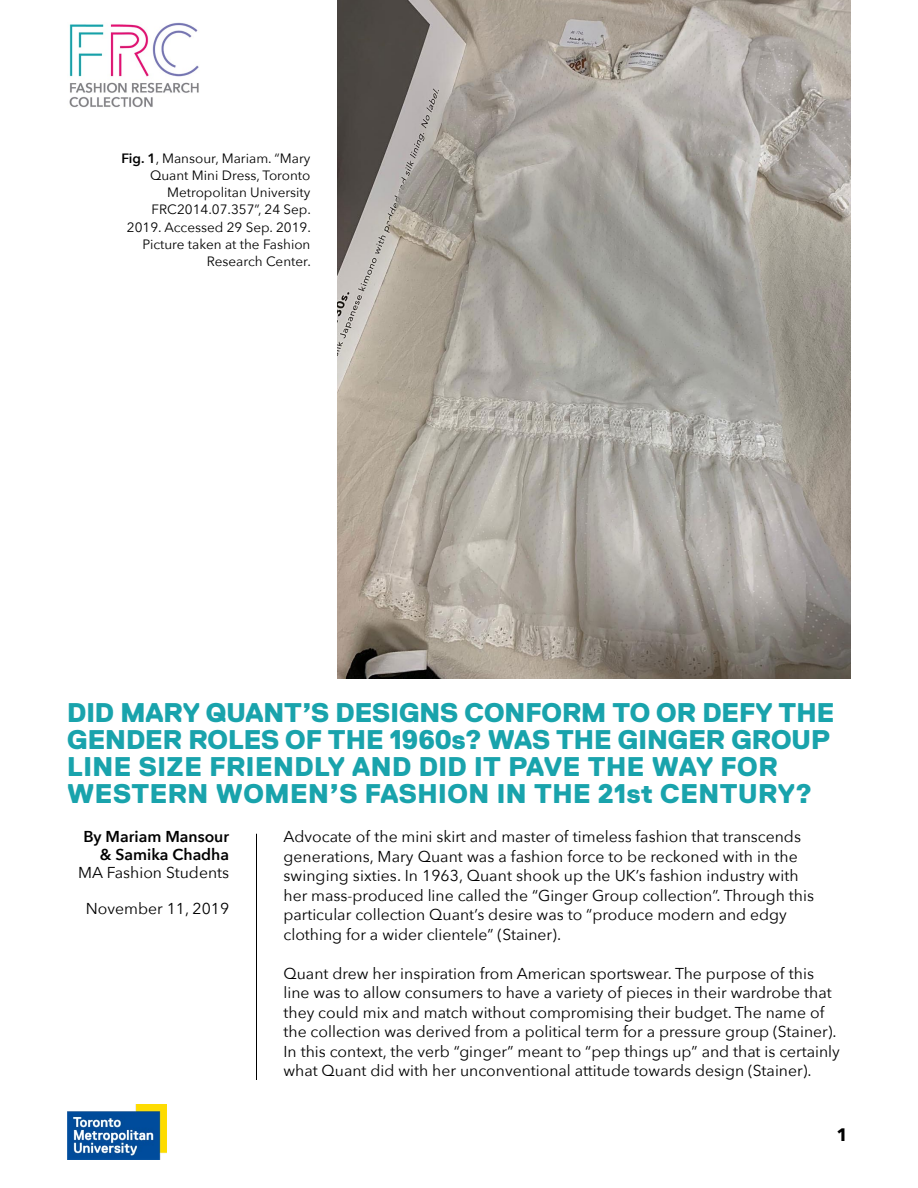
<style>
.page{position:relative;width:918px;height:1188px;background:#fff}
.page>*{position:absolute;margin:0;border:0;box-sizing:border-box;transform-origin:0 0}
.t1{font:800 27px/27px "Replica Std";color:#19a3ac}
.t2{font:700 18px "Avenir Next";color:#000}
.t3{font:15.75px/19.5px "Avenir Next";color:#000}
.t4{font:600 15.75px/18px "Avenir Next";color:#000;text-align:right}
.t5{font:13.5px/17.2px "Avenir Next";color:#000;text-align:right}
.s1{font-weight:600}
</style>
<div class="page">
<hr style="left:256px;top:834px;width:1px;height:246px;background:#000">
<img style="left:69px;top:22px;width:130px;height:86px">
<img style="left:67px;top:1105px;width:100px;height:54px">
<img style="left:338px;top:0;width:512px;height:678px">
<p class="t5" style="left:122px;top:149px;width:191px"><span class="s1">Fig. 1</span>, Mansour, Mariam. “Mary<br>Quant Mini Dress, Toronto<br>Metropolitan University<br>FRC2014.07.357”, 24 Sep.<br>2019. Accessed 29 Sep. 2019.<br>Picture taken at the Fashion<br>Research Center.</p>
<h1 class="t1" style="left:67px;top:700px;width:769px">DID MARY QUANT’S DESIGNS CONFORM TO OR DEFY THE GENDER ROLES OF THE 1960s? WAS THE GINGER GROUP LINE SIZE FRIENDLY AND DID IT PAVE THE WAY FOR WESTERN WOMEN’S FASHION IN THE 21st CENTURY?</h1>
<h5 class="t4" style="left:83px;top:827px;width:147px">By Mariam Mansour &amp; Samika Chadha</h5>
<p class="t3" style="left:78px;top:862px;width:153px">MA Fashion Students</p>
<p class="t3" style="left:86px;top:898px;width:145px">November 11, 2019</p>
<p class="t3" style="left:283px;top:826px;width:532px">Advocate of the mini skirt and master of timeless fashion that transcends generations, Mary Quant was a fashion force to be reckoned with in the swinging sixties. In 1963, Quant shook up the UK’s fashion industry with her mass-produced line called the “Ginger Group collection”. Through this particular collection Quant’s desire was to “produce modern and edgy clothing for a wider clientele” (Stainer).</p>
<p class="t3" style="left:283px;top:963px;width:558px">Quant drew her inspiration from American sportswear. The purpose of this line was to allow consumers to have a variety of pieces in their wardrobe that they could mix and match without compromising their budget. The name of the collection was derived from a political term for a pressure group (Stainer).<br>In this context, the verb “ginger” meant to “pep things up” and that is certainly what Quant did with her unconventional attitude towards design (Stainer).</p>
<p class="t2" style="left:836px;top:1119px;width:13px">1</p>
</div>
